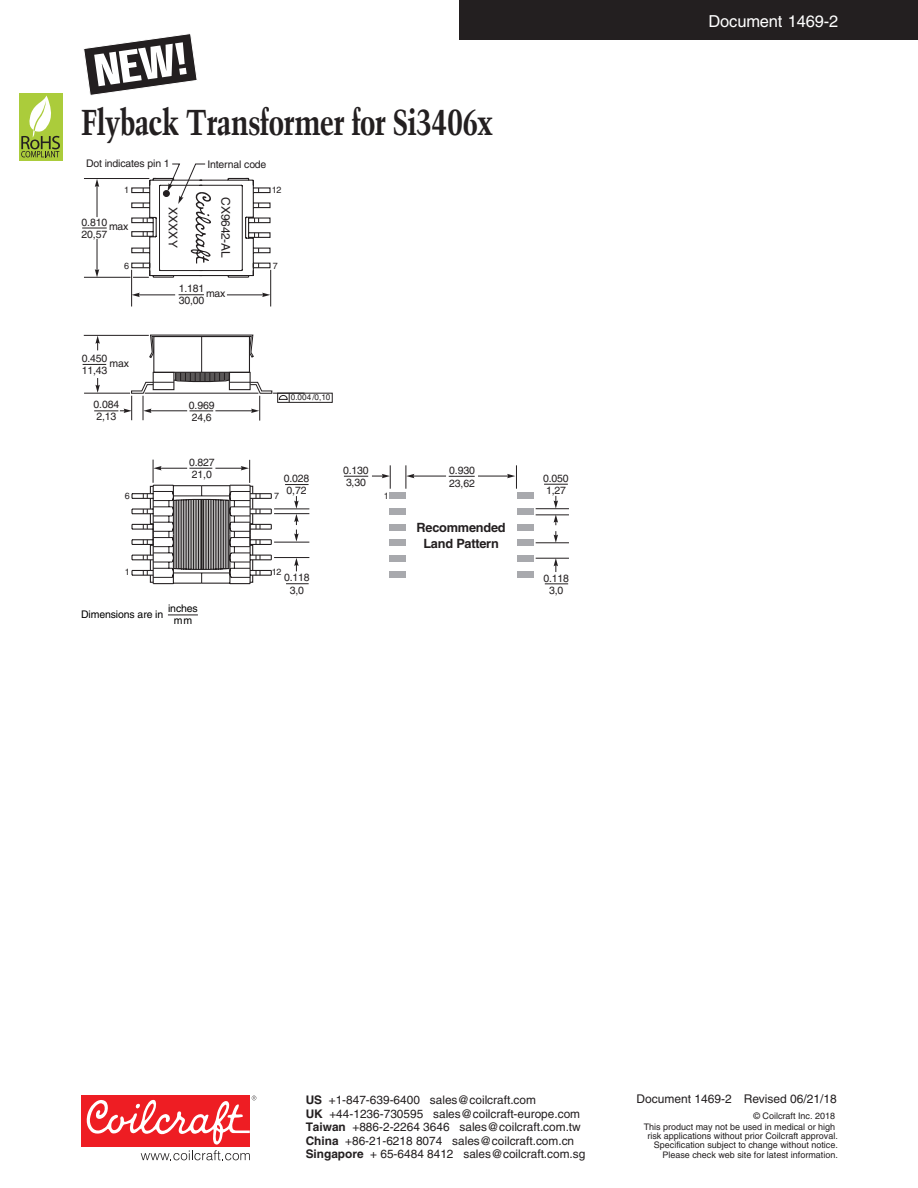
<style>
.page{position:relative;width:918px;height:1188px;background:#fff}
.page>*{position:absolute;margin:0;border:0;box-sizing:border-box;transform-origin:0 0}
.t1{font:700 condensed 36px "Trump Mediaeval";letter-spacing:-.025em;color:#231f20}
.Document_number{font:16.5px "Helvetica";letter-spacing:-.01em;color:#fff}
.t2{font:700 12.75px/15.1px "Helvetica";letter-spacing:-.015em;color:#231f20;text-align:center}
.t3{font:12px "Helvetica";color:#231f20}
.t4{font:11.85px "Helvetica";color:#231f20}
.t5{font:700 11.85px/13.6px "Helvetica";color:#231f20}
.t6{font:10.5px/12.1px "Helvetica";letter-spacing:-.015em;color:#231f20}
.Dimensions{font:10.5px/12px "Helvetica";letter-spacing:-.01em;color:#000;text-align:center}
.t7{font:9px/9.3px "Helvetica";color:#231f20;text-align:right}
.t8{font:8.1px "Helvetica";color:#231f20}
</style>
<div class="page">
<div style="left:459px;top:0;width:459px;height:40px;background:#231f20"></div>
<div style="left:81px;top:1096px;width:169px;height:51px;background:#ee1d23"></div>
<svg style="left:86px;top:1096px;width:170px;height:64px"></svg>
<div style="left:19px;top:93px;width:43px;height:67px;background:#abcc3b"></div>
<svg style="left:21px;top:96px;width:39px;height:61px"></svg>
<svg style="left:83px;top:33px;width:114px;height:63px"></svg>
<hr style="left:168px;top:615px;width:30px;height:1px;background:#231f20">
<hr style="left:536px;top:508px;width:33px;height:1px;background:#231f20">
<hr style="left:536px;top:514px;width:33px;height:1px;background:#231f20">
<hr style="left:536px;top:542px;width:33px;height:1px;background:#231f20">
<hr style="left:536px;top:558px;width:33px;height:1px;background:#231f20">
<svg style="left:449px;top:476px;width:26px;height:1px"></svg>
<svg style="left:544px;top:484px;width:24px;height:1px"></svg>
<svg style="left:545px;top:583px;width:23px;height:1px"></svg>
<svg style="left:554px;top:558px;width:4px;height:14px"></svg>
<svg style="left:554px;top:496px;width:4px;height:29px"></svg>
<svg style="left:554px;top:531px;width:4px;height:12px"></svg>
<hr style="left:412px;top:476px;width:34px;height:1px;background:#231f20">
<svg style="left:406px;top:465px;width:8px;height:24px"></svg>
<hr style="left:478px;top:476px;width:32px;height:1px;background:#231f20">
<svg style="left:507px;top:465px;width:10px;height:24px"></svg>
<svg style="left:344px;top:465px;width:47px;height:24px"></svg>
<hr style="left:84px;top:277px;width:47px;height:1px;background:#231f20">
<hr style="left:84px;top:178px;width:65px;height:1px;background:#231f20">
<hr style="left:131px;top:270px;width:1px;height:37px;background:#231f20">
<hr style="left:270px;top:270px;width:1px;height:37px;background:#231f20">
<svg style="left:179px;top:294px;width:25px;height:1px"></svg>
<svg style="left:82px;top:228px;width:25px;height:1px"></svg>
<hr style="left:97px;top:184px;width:1px;height:33px;background:#231f20">
<svg style="left:95px;top:179px;width:4px;height:8px"></svg>
<hr style="left:97px;top:239px;width:1px;height:33px;background:#231f20">
<svg style="left:95px;top:269px;width:4px;height:8px"></svg>
<hr style="left:227px;top:295px;width:38px;height:1px;background:#231f20">
<svg style="left:262px;top:293px;width:8px;height:4px"></svg>
<hr style="left:137px;top:295px;width:38px;height:1px;background:#231f20">
<svg style="left:132px;top:293px;width:8px;height:4px"></svg>
<div style="left:277px;top:393px;width:56px;height:10px;border:1px solid #231f20"></div>
<div style="left:390px;top:571px;width:16px;height:6px;background:#a8a9ad"></div>
<div style="left:390px;top:555px;width:16px;height:7px;background:#a8a9ad"></div>
<div style="left:390px;top:540px;width:16px;height:6px;background:#a8a9ad"></div>
<div style="left:390px;top:524px;width:16px;height:6px;background:#a8a9ad"></div>
<div style="left:390px;top:508px;width:16px;height:7px;background:#a8a9ad"></div>
<div style="left:390px;top:493px;width:16px;height:6px;background:#a8a9ad"></div>
<div style="left:517px;top:571px;width:16px;height:6px;background:#a8a9ad"></div>
<div style="left:517px;top:555px;width:16px;height:7px;background:#a8a9ad"></div>
<div style="left:517px;top:540px;width:16px;height:6px;background:#a8a9ad"></div>
<div style="left:517px;top:524px;width:16px;height:6px;background:#a8a9ad"></div>
<div style="left:517px;top:508px;width:16px;height:7px;background:#a8a9ad"></div>
<div style="left:517px;top:493px;width:16px;height:6px;background:#a8a9ad"></div>
<svg style="left:83px;top:334px;width:226px;height:250px"></svg>
<svg style="left:131px;top:163px;width:140px;height:115px"></svg>
<h1 class="t1" style="left:81px;top:100px;width:414px">Flyback Transformer for Si3406x</h1>
<p class="t6" style="left:86px;top:157px;width:85px">Dot indicates pin 1</p>
<p class="t6" style="left:207px;top:158px;width:61px">Internal code</p>
<p class="t7" style="left:124px;top:185px;width:7px">1</p>
<p class="t6" style="left:82px;top:216px;width:27px">0.810<br>20,57</p>
<p class="t6" style="left:109px;top:221px;width:21px">max</p>
<p class="t7" style="left:124px;top:261px;width:7px">6</p>
<p class="t6" style="left:82px;top:352px;width:27px">0.450<br>11,43</p>
<p class="t6" style="left:110px;top:357px;width:21px">max</p>
<p class="t6" style="left:94px;top:398px;width:27px">0.084<br>2,13</p>
<p class="t7" style="left:125px;top:491px;width:7px">6</p>
<p class="t7" style="left:125px;top:567px;width:7px">1</p>
<p class="t3" style="left:180px;top:207px;width:42px;rotate:90deg">XXXXY</p>
<p class="t3" style="left:233px;top:197px;width:62px;rotate:90deg">CX9642-AL</p>
<p class="t6" style="left:179px;top:282px;width:27px">1.181<br>30,00</p>
<p class="t6" style="left:206px;top:288px;width:21px">max</p>
<p class="t6" style="left:189px;top:399px;width:27px">0.969<br>24,6</p>
<p class="t6" style="left:189px;top:456px;width:27px">0.827<br>21,0</p>
<p class="Dimensions" style="left:81px;top:608px;width:84px">Dimensions are in</p>
<p class="Dimensions" style="left:168px;top:602px;width:31px">inches mm</p>
<p class="t7" style="left:272px;top:185px;width:11px">12</p>
<p class="t7" style="left:273px;top:261px;width:7px">7</p>
<p class="t8" style="left:291px;top:393px;width:41px">0.004/0,10</p>
<p class="t6" style="left:284px;top:472px;width:27px">0.028<br>0,72</p>
<p class="t7" style="left:274px;top:491px;width:7px">7</p>
<p class="t6" style="left:343px;top:464px;width:27px">0.130<br>3,30</p>
<p class="t6" style="left:543px;top:472px;width:27px">0.050<br>1,27</p>
<p class="t6" style="left:449px;top:465px;width:27px">0.930<br>23,62</p>
<p class="t7" style="left:384px;top:491px;width:7px">1</p>
<p class="t2" style="left:416px;top:520px;width:91px">Recommended<br>Land Pattern</p>
<p class="t7" style="left:272px;top:567px;width:11px">12</p>
<p class="t6" style="left:284px;top:572px;width:27px;text-align:center">0.118<br>3,0</p>
<p class="t6" style="left:543px;top:572px;width:27px;text-align:center">0.118<br>3,0</p>
<p class="Document_number" style="left:709px;top:11px;width:131px">Document 1469-2</p>
<h3 class="t4" style="left:329px;top:1095px;width:209px">+1-847-639-6400 sales@coilcraft.com</h3>
<h3 class="t4" style="left:329px;top:1109px;width:252px">+44-1236-730595 sales@coilcraft-europe.com</h3>
<h3 class="t4" style="left:352px;top:1123px;width:230px">+886-2-2264 3646 sales@coilcraft.com.tw</h3>
<h3 class="t4" style="left:345px;top:1136px;width:231px">+86-21-6218 8074 sales@coilcraft.com.cn</h3>
<h3 class="t4" style="left:370px;top:1150px;width:217px">+ 65-6484 8412 sales@coilcraft.com.sg</h3>
<h3 class="t5" style="left:306px;top:1094px;width:59px">US<br>UK<br>Taiwan<br>China<br>Singapore</h3>
<p class="t3" style="left:637px;top:1092px;width:202px">Document 1469-2 Revised 06/21/18</p>
<p class="t7" style="left:644px;top:1111px;width:193px;line-height:10.8px">© Coilcraft Inc. 2018<br>This product may not be used in medical or high</p>
<p class="t7" style="left:647px;top:1132px;width:192px">risk applications without prior Coilcraft approval.<br>Specification subject to change without notice.<br>Please check web site for latest information.</p>
</div>
